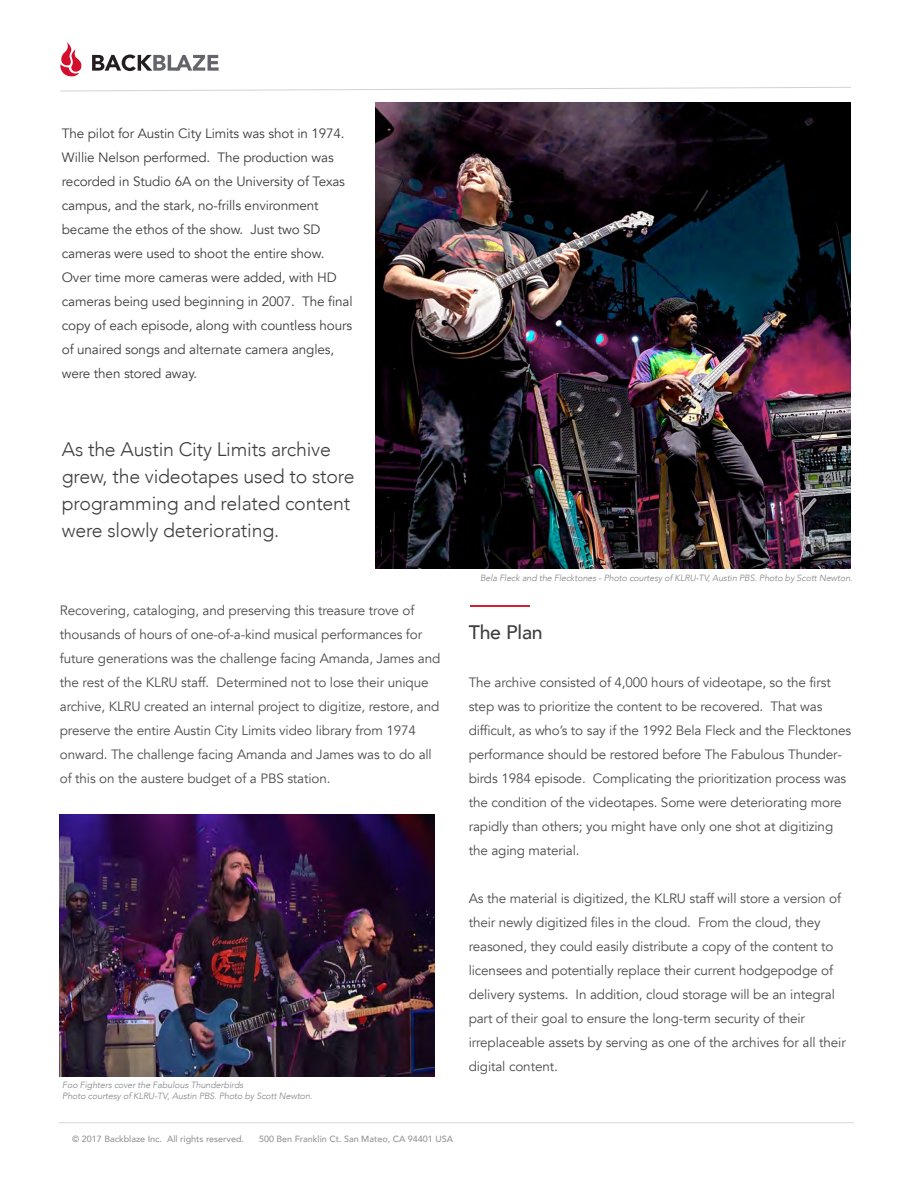
<style>
.page{position:relative;width:918px;height:1188px;background:#fff}
.page>*{position:absolute;margin:0;border:0;box-sizing:border-box;transform-origin:0 0}
.t1{font:300 19.5px/27px "Avenir";letter-spacing:-.01em;color:#3e3e3f}
.t2{font:500 19.5px "Avenir";letter-spacing:-.01em;color:#3e3e3f}
.t3{font:13.5px/24px "Avenir";letter-spacing:-.01em;color:#4b4c4d}
.t4{font:13.5px/24px "Avenir";letter-spacing:-.01em;color:#3e3e3f}
.t5{font:italic 300 9px/10.8px "Avenir";letter-spacing:-.01em;color:#808285}
.t6{font:italic 300 9px "Avenir";letter-spacing:-.01em;color:#808284}
.t7{font:500 9px "Avenir";color:#939598}
</style>
<div class="page">
<svg style="left:92px;top:55px;width:127px;height:16px"></svg>
<svg style="left:60px;top:42px;width:21px;height:34px"></svg>
<hr style="left:58px;top:1122px;width:796px;height:1px;background:#d4d5d7">
<svg style="left:60px;top:87px;width:791px;height:5px"></svg>
<hr style="left:471px;top:605px;width:59px;height:2px;background:#d42030">
<img style="left:375px;top:102px;width:476px;height:467px">
<img style="left:59px;top:814px;width:376px;height:262px">
<p class="t4" style="left:62px;top:122px;width:292px">The pilot for Austin City Limits was shot in 1974.<br>Willie Nelson performed. The production was recorded in Studio 6A on the University of Texas campus, and the stark, no-frills environment became the ethos of the show. Just two SD cameras were used to shoot the entire show.<br>Over time more cameras were added, with HD cameras being used beginning in 2007. The final copy of each episode, along with countless hours of unaired songs and alternate camera angles, were then stored away.</p>
<h1 class="t1" style="left:62px;top:436px;width:294px">As the Austin City Limits archive grew, the videotapes used to store programming and related content were slowly deteriorating.</h1>
<p class="t3" style="left:60px;top:599px;width:382px">Recovering, cataloging, and preserving this treasure trove of thousands of hours of one-of-a-kind musical performances for future generations was the challenge facing Amanda, James and the rest of the KLRU staff. Determined not to lose their unique archive, KLRU created an internal project to digitize, restore, and preserve the entire Austin City Limits video library from 1974 onward. The challenge facing Amanda and James was to do all of this on the austere budget of a PBS station.</p>
<p class="t5" style="left:62px;top:1080px;width:252px">Foo Fighters cover the Fabulous Thunderbirds<br>Photo courtesy of KLRU-TV, Austin PBS. Photo by Scott Newton.</p>
<p class="t7" style="left:72px;top:1131px;width:173px">© 2017 Backblaze Inc. All rights reserved.</p>
<p class="t7" style="left:259px;top:1131px;width:196px">500 Ben Franklin Ct. San Mateo, CA 94401 USA</p>
<p class="t6" style="left:480px;top:572px;width:374px">Bela Fleck and the Flecktones - Photo courtesy of KLRU-TV, Austin PBS. Photo by Scott Newton.</p>
<h1 class="t2" style="left:469px;top:615px;width:76px">The Plan</h1>
<p class="t3" style="left:469px;top:671px;width:384px">The archive consisted of 4,000 hours of videotape, so the first step was to prioritize the content to be recovered. That was difficult, as who’s to say if the 1992 Bela Fleck and the Flecktones performance should be restored before The Fabulous Thunder&shy;birds 1984 episode. Complicating the prioritization process was the condition of the videotapes. Some were deteriorating more rapidly than others; you might have only one shot at digitizing the aging material.</p>
<p class="t3" style="left:469px;top:887px;width:379px">As the material is digitized, the KLRU staff will store a version of their newly digitized files in the cloud. From the cloud, they reasoned, they could easily distribute a copy of the content to licensees and potentially replace their current hodgepodge of delivery systems. In addition, cloud storage will be an integral part of their goal to ensure the long-term security of their irreplaceable assets by serving as one of the archives for all their digital content.</p>
</div>
